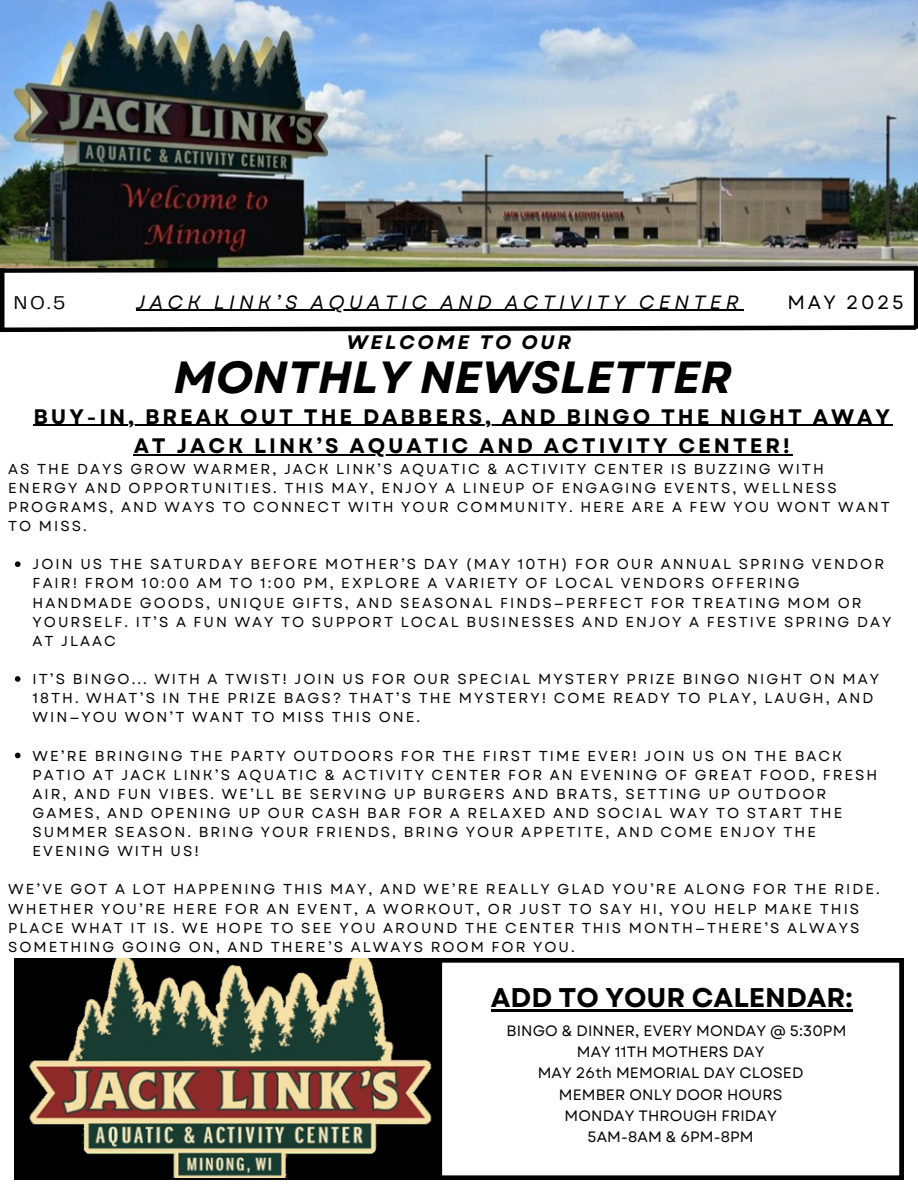
<style>
.page{position:relative;width:918px;height:1188px;background:#fff}
.page>*{position:absolute;margin:0;border:0;box-sizing:border-box;transform-origin:0 0}
.t1{font:italic 700 45px "Garet";color:#000}
.t2{font:700 27px "Garet";color:#000}
.t3{font:700 21px "Garet";letter-spacing:.14em;color:#000}
.t4{font:italic 700 19.5px "Garet";letter-spacing:.14em;color:#000}
.t5{font:italic 19.2px "Garet";letter-spacing:.225em;color:#000}
.t6{font:19.2px "Garet";letter-spacing:.14em;color:#000}
.t7{font:19.2px "Telegraf";color:#000}
.t8{font:15px "Garet";letter-spacing:.01em;color:#000}
.t9{font:14.4px/19.2px "Garet";letter-spacing:.14em;color:#000}
</style>
<div class="page">
<svg style="left:438px;top:958px;width:465px;height:222px"></svg>
<img style="left:0;top:0;width:918px;height:264px">
<hr style="left:136px;top:310px;width:607px;height:1px;background:#000">
<hr style="left:491px;top:1009px;width:362px;height:2px;background:#000">
<svg style="left:15px;top:561px;width:6px;height:6px"></svg>
<svg style="left:15px;top:676px;width:6px;height:6px"></svg>
<svg style="left:15px;top:753px;width:6px;height:5px"></svg>
<hr style="left:33px;top:425px;width:860px;height:1px;background:#000">
<hr style="left:134px;top:454px;width:659px;height:1px;background:#000">
<svg style="left:0;top:264px;width:918px;height:11px"></svg>
<svg style="left:0;top:323px;width:917px;height:9px"></svg>
<hr style="left:914px;top:268px;width:4px;height:61px;background:#000">
<hr style="left:0;top:268px;width:4px;height:61px;background:#000">
<img style="left:14px;top:958px;width:423px;height:220px">
<p class="t7" style="left:14px;top:295px;width:53px">NO.5</p>
<p class="t5" style="left:136px;top:288px;width:604px">JACK LINK’S AQUATIC AND ACTIVITY CENTER</p>
<p class="t6" style="left:787px;top:288px;width:118px">MAY 2025</p>
<h4 class="t4" style="left:346px;top:329px;width:226px">WELCOME TO OUR</h4>
<h4 class="t1" style="left:174px;top:345px;width:560px">MONTHLY NEWSLETTER</h4>
<p class="t3" style="left:33px;top:401px;width:858px">BUY-IN, BREAK OUT THE DABBERS, AND BINGO THE NIGHT AWAY</p>
<p class="t3" style="left:134px;top:431px;width:658px">AT JACK LINK’S AQUATIC AND ACTIVITY CENTER!</p>
<h5 class="t9" style="left:8px;top:459px;width:883px">AS THE DAYS GROW WARMER, JACK LINK’S AQUATIC &amp; ACTIVITY CENTER IS BUZZING WITH ENERGY AND OPPORTUNITIES. THIS MAY, ENJOY A LINEUP OF ENGAGING EVENTS, WELLNESS PROGRAMS, AND WAYS TO CONNECT WITH YOUR COMMUNITY. HERE ARE A FEW YOU WONT WANT TO MISS.</h5>
<p class="t9" style="left:33px;top:555px;width:860px">JOIN US THE SATURDAY BEFORE MOTHER’S DAY (MAY 10TH) FOR OUR ANNUAL SPRING VENDOR FAIR! FROM 10:00 AM TO 1:00 PM, EXPLORE A VARIETY OF LOCAL VENDORS OFFERING HANDMADE GOODS, UNIQUE GIFTS, AND SEASONAL FINDS—PERFECT FOR TREATING MOM OR YOURSELF. IT’S A FUN WAY TO SUPPORT LOCAL BUSINESSES AND ENJOY A FESTIVE SPRING DAY AT JLAAC</p>
<h2 class="t9" style="left:33px;top:669px;width:848px">IT’S BINGO... WITH A TWIST! JOIN US FOR OUR SPECIAL MYSTERY PRIZE BINGO NIGHT ON MAY<br>18TH. WHAT’S IN THE PRIZE BAGS? THAT’S THE MYSTERY! COME READY TO PLAY, LAUGH, AND<br>WIN—YOU WON’T WANT TO MISS THIS ONE.</h2>
<h2 class="t9" style="left:33px;top:746px;width:846px">WE’RE BRINGING THE PARTY OUTDOORS FOR THE FIRST TIME EVER! JOIN US ON THE BACK PATIO AT JACK LINK’S AQUATIC &amp; ACTIVITY CENTER FOR AN EVENING OF GREAT FOOD, FRESH AIR, AND FUN VIBES. WE’LL BE SERVING UP BURGERS AND BRATS, SETTING UP OUTDOOR GAMES, AND OPENING UP OUR CASH BAR FOR A RELAXED AND SOCIAL WAY TO START THE SUMMER SEASON. BRING YOUR FRIENDS, BRING YOUR APPETITE, AND COME ENJOY THE EVENING WITH US!</h2>
<h5 class="t9" style="left:8px;top:880px;width:873px">WE’VE GOT A LOT HAPPENING THIS MAY, AND WE’RE REALLY GLAD YOU’RE ALONG FOR THE RIDE.<br>WHETHER YOU’RE HERE FOR AN EVENT, A WORKOUT, OR JUST TO SAY HI, YOU HELP MAKE THIS PLACE WHAT IT IS. WE HOPE TO SEE YOU AROUND THE CENTER THIS MONTH—THERE’S ALWAYS SOMETHING GOING ON, AND THERE’S ALWAYS ROOM FOR YOU.</h5>
<p class="t2" style="left:491px;top:978px;width:363px">ADD TO YOUR CALENDAR:</p>
<p class="t8" style="left:506px;top:1019px;width:341px">BINGO &amp; DINNER, EVERY MONDAY @ 5:30PM</p>
<h3 class="t8" style="left:577px;top:1041px;width:189px">MAY 11TH MOTHERS DAY</h3>
<h1 class="t8" style="left:538px;top:1062px;width:267px">MAY 26th MEMORIAL DAY CLOSED</h1>
<h3 class="t8" style="left:559px;top:1084px;width:225px">MEMBER ONLY DOOR HOURS</h3>
<h5 class="t8" style="left:565px;top:1105px;width:214px">MONDAY THROUGH FRIDAY</h5>
<p class="t8" style="left:588px;top:1126px;width:168px">5AM-8AM &amp; 6PM-8PM</p>
</div>
